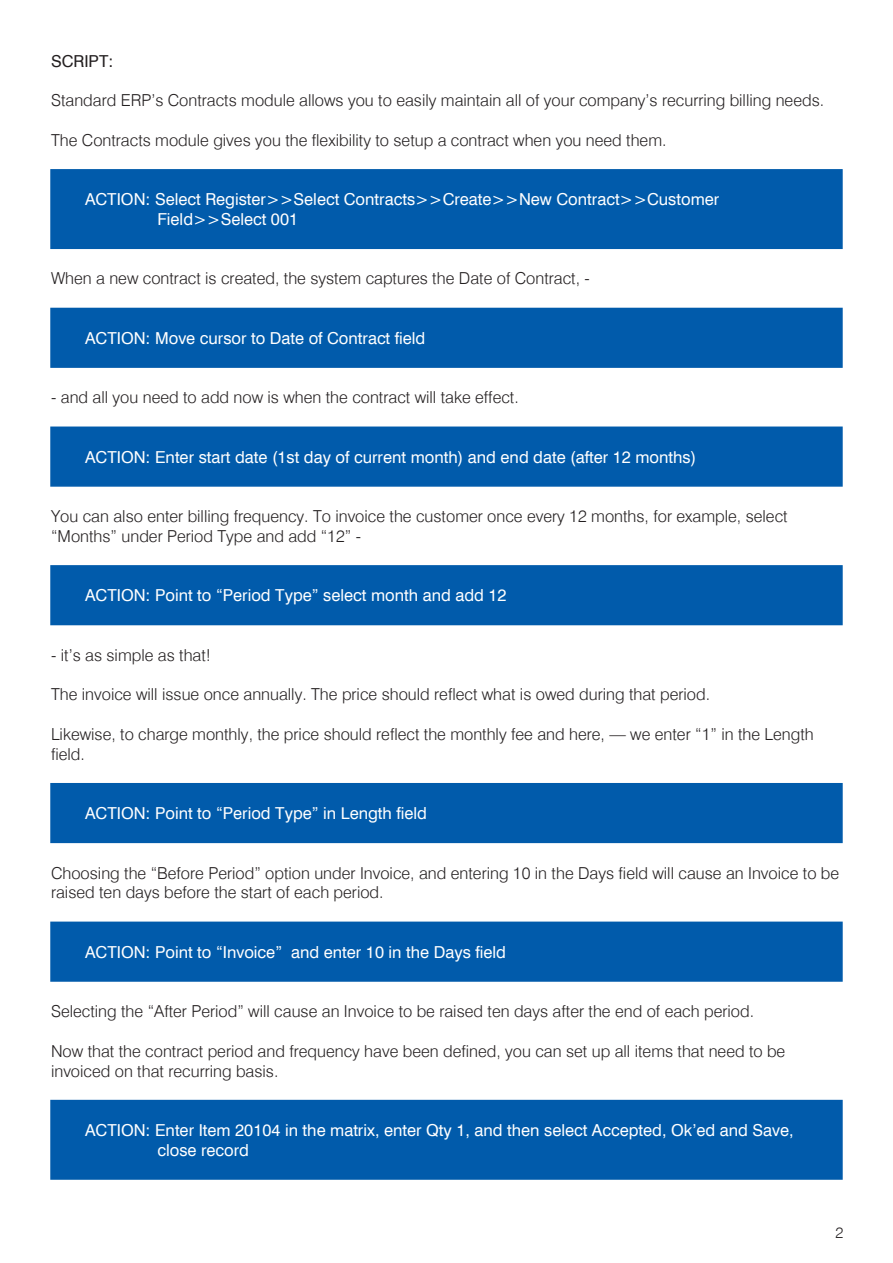
<style>
.page{position:relative;width:893px;height:1263px;background:#fff}
.page>*{position:absolute;margin:0;border:0;box-sizing:border-box;transform-origin:0 0}
.t1{font:300 16.5px/19.8px "Swiss Delux";color:#231f20}
.t2{font:16.5px/19.8px "Swiss Delux Roman";color:#fff}
.t3{font:16.5px "Swiss Delux Roman";color:#231f20}
.t4{font:300 15px "Swiss Delux";color:#231f20}
</style>
<div class="page">
<div style="left:50px;top:169px;width:793px;height:80px;background:#015bab;border:2px solid #015bab"></div>
<div style="left:50px;top:308px;width:793px;height:60px;background:#015bab;border:2px solid #015bab"></div>
<div style="left:50px;top:426px;width:793px;height:61px;background:#015bab;border:2px solid #015bab"></div>
<div style="left:50px;top:565px;width:793px;height:60px;background:#015bab;border:2px solid #015bab"></div>
<div style="left:50px;top:783px;width:793px;height:60px;background:#015bab"></div>
<div style="left:50px;top:921px;width:793px;height:61px;background:#015bab;border:2px solid #015bab"></div>
<div style="left:50px;top:1100px;width:793px;height:80px;background:#015bab;border:2px solid #015bab"></div>
<p class="t3" style="left:51px;top:51px;width:64px">SCRIPT:</p>
<p class="t1" style="left:51px;top:91px;width:775px">Standard ERP’s Contracts module allows you to easily maintain all of your company’s recurring billing needs.</p>
<p class="t1" style="left:51px;top:130px;width:617px">The Contracts module gives you the flexibility to setup a contract when you need them.</p>
<p class="t2" style="left:157px;top:190px;width:563px;text-indent:-72px">ACTION: Select Register&gt;&gt;Select Contracts&gt;&gt;Create&gt;&gt;New Contract&gt;&gt;Customer<br>Field&gt;&gt;Select 001</p>
<p class="t1" style="left:51px;top:269px;width:540px">When a new contract is created, the system captures the Date of Contract, -</p>
<p class="t2" style="left:85px;top:329px;width:342px">ACTION: Move cursor to Date of Contract field</p>
<p class="t1" style="left:51px;top:388px;width:469px">- and all you need to add now is when the contract will take effect.</p>
<p class="t2" style="left:85px;top:448px;width:613px">ACTION: Enter start date (1st day of current month) and end date (after 12 months)</p>
<p class="t1" style="left:51px;top:507px;width:738px">You can also enter billing frequency. To invoice the customer once every 12 months, for example, select “Months” under Period Type and add “12” -</p>
<p class="t2" style="left:85px;top:586px;width:423px">ACTION: Point to “Period Type” select month and add 12</p>
<p class="t1" style="left:51px;top:645px;width:162px">- it’s as simple as that!</p>
<p class="t1" style="left:51px;top:685px;width:660px">The invoice will issue once annually. The price should reflect what is owed during that period.</p>
<p class="t1" style="left:51px;top:724px;width:764px">Likewise, to charge monthly, the price should reflect the monthly fee and here, — we enter “1” in the Length field.</p>
<p class="t2" style="left:85px;top:804px;width:343px">ACTION: Point to “Period Type” in Length field</p>
<p class="t1" style="left:51px;top:863px;width:790px">Choosing the “Before Period” option under Invoice, and entering 10 in the Days field will cause an Invoice to be raised ten days before the start of each period.</p>
<p class="t2" style="left:85px;top:943px;width:422px">ACTION: Point to “Invoice” and enter 10 in the Days field</p>
<p class="t1" style="left:51px;top:1002px;width:704px">Selecting the “After Period” will cause an Invoice to be raised ten days after the end of each period.</p>
<p class="t1" style="left:51px;top:1041px;width:736px">Now that the contract period and frequency have been defined, you can set up all items that need to be invoiced on that recurring basis.</p>
<p class="t2" style="left:157px;top:1121px;width:638px;text-indent:-72px">ACTION: Enter Item 20104 in the matrix, enter Qty 1, and then select Accepted, Ok’ed and Save, close record</p>
<p class="t4" style="left:835px;top:1223px;width:9px">2</p>
</div>
